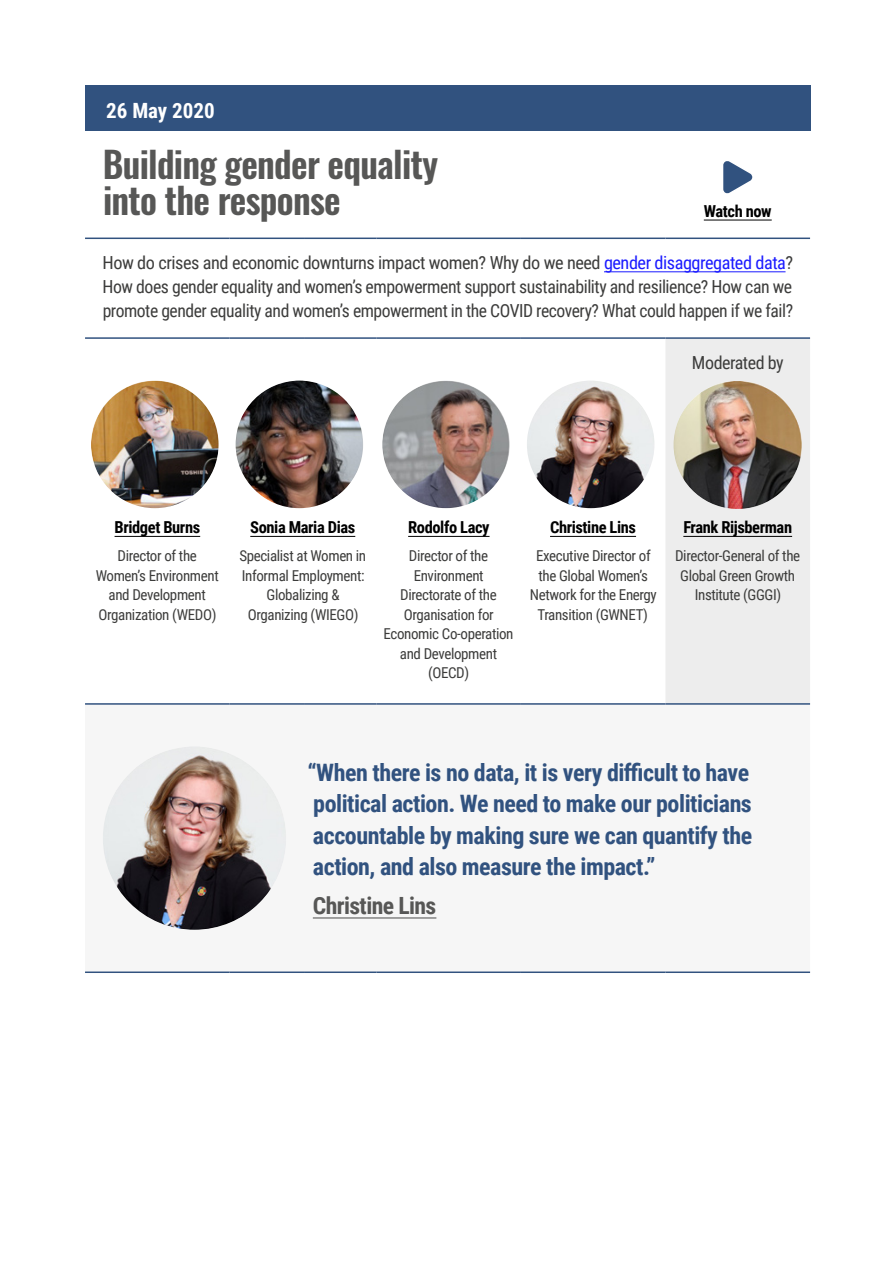
<style>
.page{position:relative;width:893px;height:1263px;background:#fff}
.page>*{position:absolute;margin:0;border:0;box-sizing:border-box;transform-origin:0 0}
.t1{font:600 36px/36px "Oswald";letter-spacing:-.02em;color:#575756}
.t2{font:700 24px/31.5px "Roboto Condensed";letter-spacing:-.02em;color:#31527f}
.t3{font:700 23.7px "Roboto Condensed";letter-spacing:-.025em;color:#575756}
.t4{font:700 21px "Roboto Condensed";color:#fff}
.t5{font:18px/24px "Roboto Condensed";letter-spacing:-.025em;color:#3c3c3b;text-align:justify}
.t6{font:700 16.5px "Roboto Condensed";letter-spacing:-.025em;color:#000}
.t7{font:15px/19.5px "Roboto Condensed";letter-spacing:-.025em;color:#3c3c3b;text-align:center}
.s1{color:#1a1aff}
</style>
<div class="page">
<div style="left:85px;top:85px;width:725px;height:46px;background:#31527f"></div>
<div style="left:666px;top:339px;width:144px;height:364px;background:#ededed"></div>
<hr style="left:85px;top:703px;width:145px;height:2px;background:#31527f">
<hr style="left:230px;top:703px;width:74px;height:2px;background:#31527f">
<hr style="left:304px;top:703px;width:72px;height:2px;background:#31527f">
<hr style="left:376px;top:703px;width:145px;height:2px;background:#31527f">
<hr style="left:521px;top:703px;width:144px;height:2px;background:#31527f">
<hr style="left:665px;top:703px;width:145px;height:2px;background:#31527f">
<hr style="left:85px;top:971px;width:145px;height:2px;background:#31527f">
<hr style="left:230px;top:971px;width:74px;height:2px;background:#31527f">
<hr style="left:304px;top:971px;width:72px;height:2px;background:#31527f">
<hr style="left:376px;top:971px;width:145px;height:2px;background:#31527f">
<hr style="left:521px;top:971px;width:144px;height:2px;background:#31527f">
<hr style="left:665px;top:971px;width:145px;height:2px;background:#31527f">
<hr style="left:85px;top:238px;width:145px;height:1px;background:#31527f">
<hr style="left:230px;top:238px;width:74px;height:1px;background:#31527f">
<hr style="left:304px;top:238px;width:72px;height:1px;background:#31527f">
<hr style="left:376px;top:238px;width:145px;height:1px;background:#31527f">
<hr style="left:521px;top:238px;width:144px;height:1px;background:#31527f">
<hr style="left:665px;top:238px;width:145px;height:1px;background:#31527f">
<hr style="left:85px;top:337px;width:145px;height:2px;background:#31527f">
<hr style="left:230px;top:337px;width:74px;height:2px;background:#31527f">
<hr style="left:304px;top:337px;width:72px;height:2px;background:#31527f">
<hr style="left:376px;top:337px;width:145px;height:2px;background:#31527f">
<hr style="left:521px;top:337px;width:144px;height:2px;background:#31527f">
<hr style="left:665px;top:337px;width:145px;height:2px;background:#31527f">
<hr style="left:704px;top:220px;width:68px;height:1px;background:#000">
<svg style="left:723px;top:161px;width:30px;height:33px"></svg>
<hr style="left:604px;top:271px;width:181px;height:1px;background:#1a1aff">
<img style="left:91px;top:381px;width:128px;height:127px;border-radius:64px">
<img style="left:236px;top:381px;width:127px;height:127px;border-radius:64px">
<img style="left:382px;top:381px;width:128px;height:127px;border-radius:64px">
<img style="left:527px;top:381px;width:127px;height:127px;border-radius:64px">
<img style="left:674px;top:381px;width:128px;height:128px">
<hr style="left:115px;top:536px;width:85px;height:1px;background:#000">
<hr style="left:250px;top:536px;width:105px;height:1px;background:#000">
<hr style="left:408px;top:536px;width:82px;height:1px;background:#000">
<hr style="left:550px;top:536px;width:86px;height:1px;background:#000">
<hr style="left:683px;top:536px;width:109px;height:1px;background:#000">
<img style="left:103px;top:746px;width:183px;height:184px;border-radius:92px">
<hr style="left:313px;top:917px;width:123px;height:1px;background:#575756">
<h3 class="t4" style="left:106px;top:96px;width:110px">26 May 2020</h3>
<h1 class="t1" style="left:103px;top:149px;width:337px">Building gender equality into the response</h1>
<p class="t6" style="left:704px;top:200px;width:69px">Watch now</p>
<p class="t5" style="left:102px;top:250px;width:692px">How do crises and economic downturns impact women? Why do we need <span class="s1">gender disaggregated data</span>?<br>How does gender equality and women’s empowerment support sustainability and resilience? How can we promote gender equality and women’s empowerment in the COVID recovery? What could happen if we fail?</p>
<p class="t5" style="left:692px;top:349px;width:93px">Moderated by</p>
<p class="t6" style="left:115px;top:516px;width:87px">Bridget Burns</p>
<p class="t7" style="left:96px;top:546px;width:125px">Director of the<br>Women’s Environment and Development<br>Organization (WEDO)</p>
<p class="t6" style="left:250px;top:516px;width:106px">Sonia Maria Dias</p>
<p class="t7" style="left:239px;top:546px;width:128px">Specialist at Women in<br>Informal Employment:<br>Globalizing &amp;<br>Organizing (WIEGO)</p>
<p class="t6" style="left:408px;top:516px;width:83px">Rodolfo Lacy</p>
<p class="t7" style="left:384px;top:546px;width:131px">Director of the<br>Environment<br>Directorate of the<br>Organisation for<br>Economic Co-operation and Development (OECD)</p>
<p class="t6" style="left:550px;top:516px;width:87px">Christine Lins</p>
<p class="t7" style="left:530px;top:546px;width:129px">Executive Director of the Global Women’s<br>Network for the Energy<br>Transition (GWNET)</p>
<p class="t6" style="left:683px;top:516px;width:110px">Frank Rijsberman</p>
<p class="t7" style="left:675px;top:546px;width:127px">Director-General of the<br>Global Green Growth<br>Institute (GGGI)</p>
<h2 class="t2" style="left:307px;top:755px;width:446px">“When there is no data, it is very difficult to have political action. We need to make our politicians accountable by making sure we can quantify the action, and also measure the impact.”</h2>
<h3 class="t3" style="left:313px;top:889px;width:125px">Christine Lins</h3>
</div>
